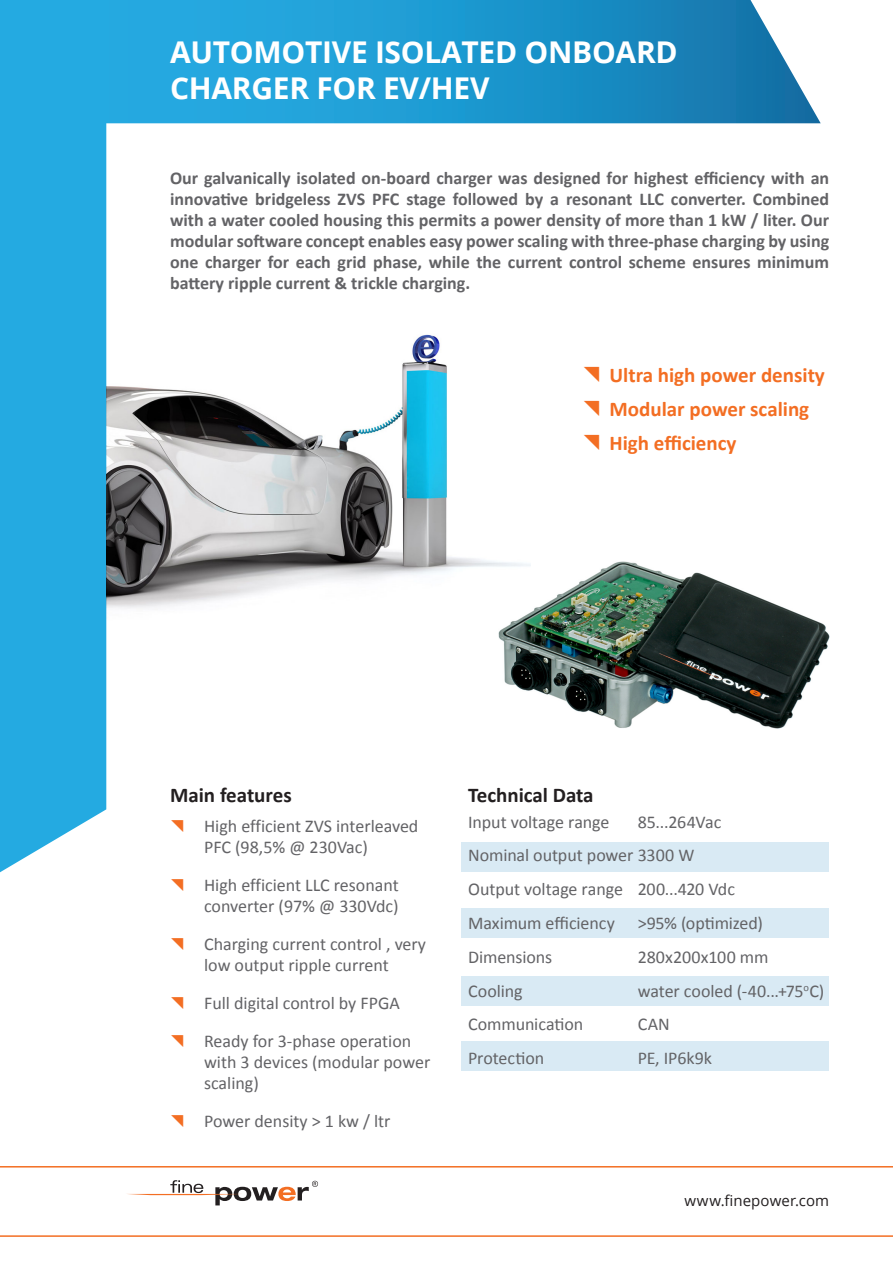
<style>
.page{position:relative;width:893px;height:1263px;background:#fff}
.page>*{position:absolute;margin:0;border:0;box-sizing:border-box;transform-origin:0 0}
.head-weiss{font:700 30px "Open Sans";letter-spacing:-.01em;color:#fff}
.t1{font:700 21px "Calibri";color:#f36e23}
.head-black{font:700 21px "Calibri";color:#231f20}
.Fließtext{font:18px/21px "Calibri";color:#636366}
.bodytext_bold{font:700 18px/21px "Calibri";color:#636366;text-align:justify}
.t2{font:15px "Open Sans";letter-spacing:.005em;color:#231f20}
</style>
<div class="page">
<svg style="left:0;top:0;width:821px;height:123px;background:#279cd1"></svg>
<hr style="left:0;top:1166px;width:893px;height:1px;background:#f36e23">
<hr style="left:0;top:1235px;width:893px;height:2px;background:#f36e23">
<div style="left:0;top:121px;width:106px;height:752px;background:#24aae1"></div>
<svg style="left:127px;top:1180px;width:191px;height:25px"></svg>
<img style="left:107px;top:334px;width:391px;height:274px">
<img style="left:498px;top:561px;width:331px;height:167px">
<div style="left:461px;top:842px;width:368px;height:30px;background:#d9eaf4"></div>
<div style="left:461px;top:908px;width:368px;height:30px;background:#d9eaf4"></div>
<div style="left:461px;top:976px;width:368px;height:30px;background:#d9eaf4"></div>
<div style="left:461px;top:1041px;width:368px;height:30px;background:#d9eaf4"></div>
<p class="head-weiss" style="left:170px;top:31px;width:509px">AUTOMOTIVE ISOLATED ONBOARD</p>
<p class="head-weiss" style="left:170px;top:67px;width:321px">CHARGER FOR EV/HEV</p>
<p class="bodytext_bold" style="left:170px;top:166px;width:661px">Our galvanically isolated on-board charger was designed for highest efficiency with an innovative bridgeless ZVS PFC stage followed by a resonant LLC converter. Combined with a water cooled housing this permits a power density of more than 1 kW / liter. Our modular software concept enables easy power scaling with three-phase charging by using one charger for each grid phase, while the current control scheme ensures minimum battery ripple current &amp; trickle charging.</p>
<p class="t1" style="left:610px;top:362px;width:217px">Ultra high power density</p>
<p class="t1" style="left:610px;top:396px;width:201px">Modular power scaling</p>
<p class="t1" style="left:610px;top:430px;width:128px">High efficiency</p>
<p class="head-black" style="left:170px;top:782px;width:123px">Main features</p>
<p class="Fließtext" style="left:204px;top:815px;width:216px">High efficient ZVS interleaved<br>PFC (98,5% @ 230Vac)</p>
<p class="Fließtext" style="left:204px;top:874px;width:196px">High efficient LLC resonant converter (97% @ 330Vdc)</p>
<p class="Fließtext" style="left:204px;top:933px;width:223px">Charging current control , very low output ripple current</p>
<p class="Fließtext" style="left:204px;top:992px;width:197px">Full digital control by FPGA</p>
<p class="Fließtext" style="left:204px;top:1030px;width:228px">Ready for 3-phase operation with 3 devices (modular power scaling)</p>
<p class="Fließtext" style="left:204px;top:1110px;width:188px">Power density &gt; 1 kw / ltr</p>
<p class="head-black" style="left:468px;top:782px;width:127px">Technical Data</p>
<p class="Fließtext" style="left:468px;top:810px;width:143px">Input voltage range</p>
<p class="Fließtext" style="left:638px;top:810px;width:85px">85...264Vac</p>
<p class="Fließtext" style="left:468px;top:844px;width:228px">Nominal output power 3300 W</p>
<p class="Fließtext" style="left:468px;top:878px;width:268px">Output voltage range 200...420 Vdc</p>
<p class="Fließtext" style="left:468px;top:912px;width:148px">Maximum efficiency</p>
<p class="Fließtext" style="left:638px;top:912px;width:127px">&gt;95% (optimized)</p>
<p class="Fließtext" style="left:468px;top:945px;width:86px">Dimensions</p>
<p class="Fließtext" style="left:638px;top:945px;width:132px">280x200x100 mm</p>
<p class="Fließtext" style="left:468px;top:979px;width:56px">Cooling</p>
<p class="Fließtext" style="left:638px;top:979px;width:188px">water cooled (-40...+75<sup>o</sup>C)</p>
<p class="Fließtext" style="left:468px;top:1013px;width:117px">Communication</p>
<p class="Fließtext" style="left:638px;top:1013px;width:33px">CAN</p>
<p class="Fließtext" style="left:468px;top:1047px;width:78px">Protection</p>
<p class="Fließtext" style="left:638px;top:1047px;width:76px">PE, IP6k9k</p>
<p class="t2" style="left:684px;top:1191px;width:146px">www.finepower.com</p>
</div>
